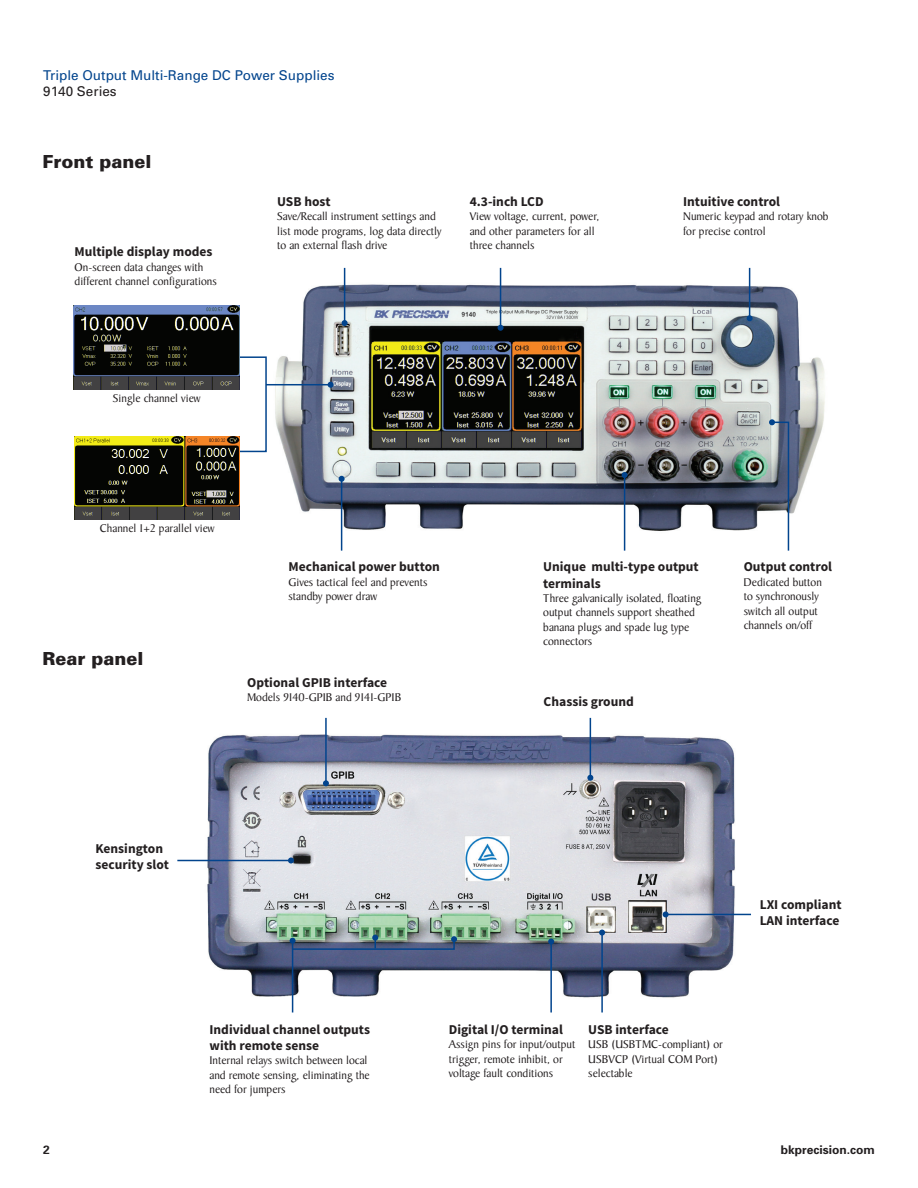
<style>
.page{position:relative;width:918px;height:1188px;background:#fff}
.page>*{position:absolute;margin:0;border:0;box-sizing:border-box;transform-origin:0 0}
.t1{font:900 18px "Univers";color:#231f20}
.t2{font:700 13.5px/16.2px "Source Sans Pro";color:#231f20}
.t3{font:13.5px "Univers";color:#02448d}
.t4{font:13.5px "Univers";color:#231f20}
.t5{font:12px/14.4px "Baker Signet";color:#231f20}
.t6{font:700 12px "Univers";color:#231f20}
</style>
<div class="page">
<img style="left:199px;top:728px;width:544px;height:278px">
<img style="left:263px;top:271px;width:562px;height:274px">
<hr style="left:344px;top:268px;width:1px;height:55px;background:#02448d">
<svg style="left:342px;top:320px;width:6px;height:6px"></svg>
<hr style="left:500px;top:268px;width:1px;height:60px;background:#02448d">
<svg style="left:498px;top:325px;width:6px;height:6px"></svg>
<hr style="left:624px;top:475px;width:1px;height:76px;background:#02448d">
<svg style="left:622px;top:472px;width:6px;height:6px"></svg>
<hr style="left:341px;top:479px;width:1px;height:72px;background:#02448d">
<svg style="left:339px;top:476px;width:6px;height:6px"></svg>
<hr style="left:749px;top:268px;width:1px;height:50px;background:#02448d">
<svg style="left:747px;top:315px;width:6px;height:6px"></svg>
<hr style="left:325px;top:718px;width:2px;height:65px;background:#02448d">
<svg style="left:323px;top:780px;width:6px;height:6px"></svg>
<hr style="left:292px;top:941px;width:1px;height:71px;background:#02448d">
<hr style="left:590px;top:718px;width:1px;height:60px;background:#02448d">
<svg style="left:587px;top:775px;width:6px;height:6px"></svg>
<hr style="left:177px;top:860px;width:114px;height:1px;background:#02448d">
<svg style="left:288px;top:858px;width:6px;height:6px"></svg>
<hr style="left:550px;top:942px;width:2px;height:70px;background:#02448d">
<svg style="left:548px;top:939px;width:6px;height:6px"></svg>
<hr style="left:666px;top:914px;width:85px;height:1px;background:#02448d">
<svg style="left:663px;top:911px;width:6px;height:6px"></svg>
<hr style="left:601px;top:933px;width:2px;height:79px;background:#02448d">
<svg style="left:599px;top:930px;width:6px;height:6px"></svg>
<svg style="left:290px;top:935px;width:167px;height:16px;background:#61778a"></svg>
<img style="left:75px;top:437px;width:164px;height:83px">
<img style="left:73px;top:305px;width:167px;height:84px">
<div style="left:239px;top:356px;width:28px;height:96px;border:2px solid #02448d"></div>
<hr style="left:266px;top:384px;width:65px;height:1px;background:#02448d">
<svg style="left:328px;top:382px;width:6px;height:6px"></svg>
<svg style="left:769px;top:419px;width:21px;height:132px"></svg>
<p class="t3" style="left:43px;top:67px;width:293px">Triple Output Multi-Range DC Power Supplies</p>
<p class="t4" style="left:43px;top:83px;width:75px">9140 Series</p>
<h1 class="t1" style="left:43px;top:151px;width:110px">Front panel</h1>
<p class="t2" style="left:75px;top:244px;width:139px">Multiple display modes</p>
<p class="t5" style="left:75px;top:260px;width:144px">On-screen data changes with different channel configurations</p>
<p class="t5" style="left:113px;top:391px;width:89px">Single channel view</p>
<p class="t2" style="left:277px;top:194px;width:55px">USB host</p>
<p class="t5" style="left:277px;top:210px;width:166px">Save/Recall instrument settings and list mode programs, log data directly to an external flash drive</p>
<p class="t2" style="left:470px;top:194px;width:75px">4.3-inch LCD</p>
<p class="t5" style="left:470px;top:210px;width:131px">View voltage, current, power, and other parameters for all three channels</p>
<p class="t2" style="left:683px;top:194px;width:98px">Intuitive control</p>
<p class="t5" style="left:683px;top:210px;width:147px">Numeric keypad and rotary knob for precise control</p>
<p class="t5" style="left:100px;top:522px;width:116px">Channel 1+2 parallel view</p>
<h1 class="t1" style="left:43px;top:648px;width:102px">Rear panel</h1>
<p class="t2" style="left:288px;top:559px;width:153px">Mechanical power button</p>
<p class="t5" style="left:288px;top:575px;width:141px">Gives tactical feel and prevents standby power draw</p>
<p class="t2" style="left:247px;top:674px;width:142px">Optional GPIB interface</p>
<p class="t5" style="left:247px;top:690px;width:156px">Models 9140-GPIB and 9141-GPIB</p>
<p class="t2" style="left:543px;top:559px;width:157px">Unique multi-type output terminals</p>
<p class="t5" style="left:543px;top:591px;width:160px">Three galvanically isolated, floating output channels support sheathed banana plugs and spade lug type connectors</p>
<p class="t2" style="left:544px;top:694px;width:92px">Chassis ground</p>
<p class="t2" style="left:744px;top:559px;width:90px">Output control</p>
<p class="t5" style="left:744px;top:575px;width:80px">Dedicated button to synchronously switch all output channels on/off</p>
<p class="t2" style="left:96px;top:841px;width:75px">Kensington security slot</p>
<p class="t2" style="left:760px;top:897px;width:83px">LXI compliant<br>LAN interface</p>
<p class="t2" style="left:210px;top:1022px;width:162px">Individual channel outputs with remote sense</p>
<p class="t5" style="left:210px;top:1054px;width:162px">Internal relays switch between local and remote sensing, eliminating the need for jumpers</p>
<p class="t2" style="left:449px;top:1022px;width:116px">Digital I/O terminal</p>
<p class="t5" style="left:449px;top:1038px;width:128px">Assign pins for input/output trigger, remote inhibit, or voltage fault conditions</p>
<p class="t2" style="left:588px;top:1022px;width:82px">USB interface</p>
<p class="t5" style="left:588px;top:1038px;width:136px">USB (USBTMC-compliant) or<br>USBVCP (Virtual COM Port) selectable</p>
<p class="t6" style="left:43px;top:1143px;width:8px">2</p>
<p class="t6" style="left:781px;top:1143px;width:96px">bkprecision.com</p>
</div>
